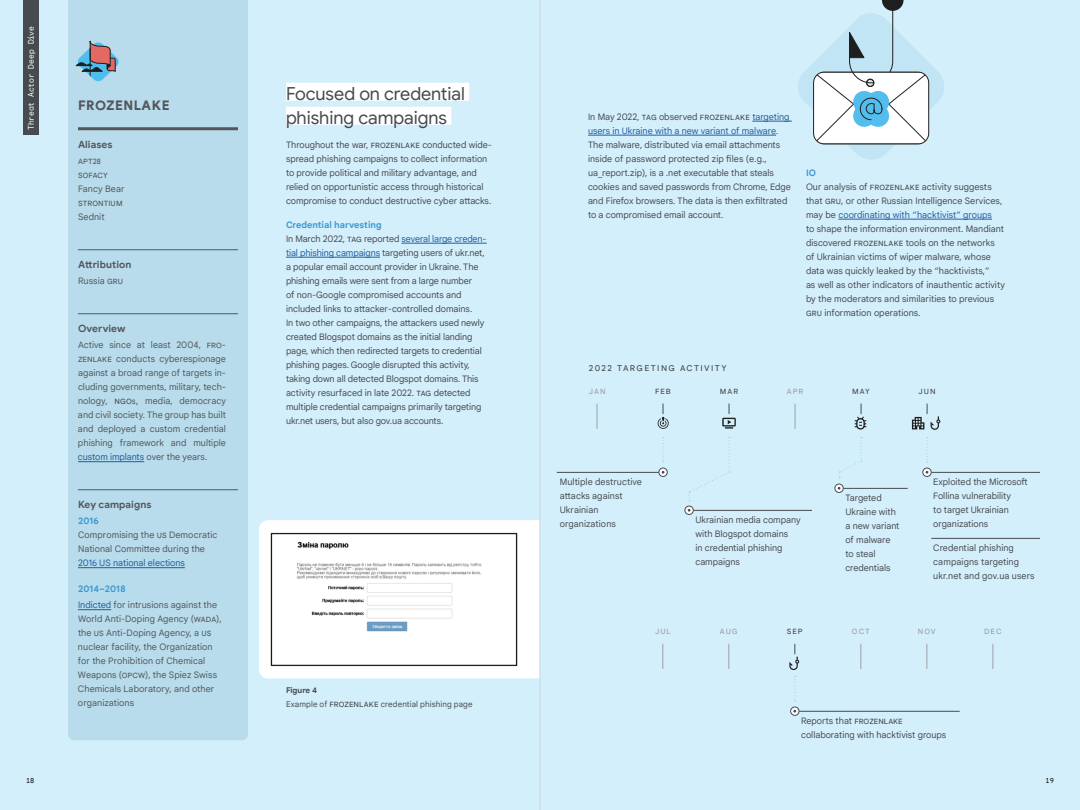
<style>
.page{position:relative;width:1080px;height:810px;background:#fff}
.page>*{position:absolute;margin:0;border:0;box-sizing:border-box;transform-origin:0 0}
.t1{font:700 21px "Google Sans";color:#53575c}
.t2{font:18px/24px "Google Sans";color:#474b4f}
.t3{font:700 10px "Google Sans";letter-spacing:.005em;color:#53575c}
.t4{font:10px "Google Sans Text";color:#474b4f}
.t5{font:9px/14px "Google Sans Text";letter-spacing:-.005em;color:#474b4f}
.t6{font:9px/14px "Google Sans Text";letter-spacing:.005em;color:#53575c}
.t7{font:9px "Google Sans Text";letter-spacing:-.005em;color:#215e9e}
.t8{font:9px "Google Sans Text";color:#9ba0a6}
.t9{font:700 9px "Google Sans Text";letter-spacing:.015em;color:#3897d3}
.t10{font:8px "Google Sans Text";letter-spacing:.015em;color:#474b4f}
.t11{font:8px "Google Sans Mono";letter-spacing:-.015em;color:#fff}
.t12{font:700 8px "Google Sans";letter-spacing:-.005em;color:#474b4f}
.t13{font:7px "Google Sans Mono";color:#000}
.s1{color:#474b4f}
.s2{font-size:7.5px;color:#474b4f}
.s3{color:#215e9e}
.s4{font-weight:700;color:#3897d3}
.s5{font-size:9px}
</style>
<div class="page">
<div style="left:540px;top:0;width:540px;height:810px;background:#d4effc"></div>
<div style="left:0;top:0;width:540px;height:810px;background:#d4effc"></div>
<div style="left:68px;top:668px;width:180px;height:72px;background:#b8dceb;border-radius:6px"></div>
<div style="left:259px;top:520px;width:281px;height:158px;background:#fff"></div>
<img style="left:269px;top:530px;width:251px;height:138px">
<div style="left:286px;top:83px;width:183px;height:18px;background:#fff"></div>
<div style="left:286px;top:107px;width:165px;height:18px;background:#fff"></div>
<hr style="left:402px;top:243px;width:85px;height:1px;background:#215e9e">
<hr style="left:286px;top:257px;width:94px;height:1px;background:#215e9e">
<div style="left:23px;top:0;width:16px;height:134px;background:#474b4f"></div>
<div style="left:68px;top:0;width:180px;height:730px;background:#b8dceb"></div>
<hr style="left:78px;top:127px;width:160px;height:3px;background:#53575c">
<hr style="left:78px;top:249px;width:160px;height:1px;background:#53575c">
<hr style="left:78px;top:313px;width:160px;height:1px;background:#53575c">
<hr style="left:78px;top:461px;width:66px;height:1px;background:#215e9e">
<hr style="left:78px;top:489px;width:160px;height:1px;background:#53575c">
<hr style="left:78px;top:567px;width:107px;height:1px;background:#215e9e">
<hr style="left:78px;top:609px;width:33px;height:1px;background:#215e9e">
<svg style="left:597px;top:404px;width:1px;height:25px"></svg>
<svg style="left:663px;top:644px;width:1px;height:25px"></svg>
<svg style="left:729px;top:644px;width:1px;height:25px"></svg>
<svg style="left:795px;top:404px;width:1px;height:25px"></svg>
<svg style="left:861px;top:644px;width:1px;height:25px"></svg>
<svg style="left:927px;top:644px;width:1px;height:25px"></svg>
<svg style="left:993px;top:644px;width:1px;height:25px"></svg>
<svg style="left:685px;top:506px;width:8px;height:8px"></svg>
<div style="left:685px;top:506px;width:8px;height:9px;border:1px solid #474b4f;border-radius:50%"></div>
<hr style="left:693px;top:510px;width:119px;height:1px;background:#474b4f">
<hr style="left:843px;top:488px;width:65px;height:1px;background:#474b4f">
<hr style="left:931px;top:472px;width:109px;height:1px;background:#474b4f">
<hr style="left:931px;top:538px;width:109px;height:1px;background:#474b4f">
<hr style="left:799px;top:711px;width:161px;height:1px;background:#474b4f">
<hr style="left:557px;top:472px;width:102px;height:1px;background:#474b4f">
<svg style="left:659px;top:468px;width:8px;height:8px"></svg>
<div style="left:659px;top:468px;width:8px;height:9px;border:1px solid #474b4f;border-radius:50%"></div>
<svg style="left:663px;top:437px;width:1px;height:25px"></svg>
<svg style="left:689px;top:437px;width:41px;height:64px"></svg>
<svg style="left:927px;top:437px;width:1px;height:26px"></svg>
<svg style="left:794px;top:676px;width:2px;height:26px"></svg>
<svg style="left:835px;top:484px;width:8px;height:8px"></svg>
<div style="left:835px;top:484px;width:8px;height:9px;border:1px solid #474b4f;border-radius:50%"></div>
<svg style="left:923px;top:468px;width:8px;height:8px"></svg>
<div style="left:923px;top:468px;width:8px;height:9px;border:1px solid #474b4f;border-radius:50%"></div>
<div style="left:791px;top:707px;width:8px;height:9px;border:1px solid #474b4f;border-radius:50%"></div>
<svg style="left:839px;top:437px;width:23px;height:41px"></svg>
<hr style="left:838px;top:219px;width:154px;height:1px;background:#215e9e">
<hr style="left:752px;top:121px;width:40px;height:1px;background:#215e9e">
<hr style="left:588px;top:135px;width:188px;height:1px;background:#215e9e">
<svg style="left:722px;top:404px;width:14px;height:25px"></svg>
<svg style="left:658px;top:404px;width:11px;height:25px"></svg>
<svg style="left:855px;top:404px;width:11px;height:26px"></svg>
<svg style="left:76px;top:41px;width:43px;height:41px"></svg>
<svg style="left:798px;top:0;width:146px;height:160px"></svg>
<svg style="left:912px;top:404px;width:28px;height:26px"></svg>
<svg style="left:789px;top:644px;width:10px;height:26px"></svg>
<hr style="left:540px;top:0;width:1px;height:810px;background:#d1d3d4">
<p class="t11" style="left:25px;top:130px;width:106px;rotate:-90deg">Threat Actor Deep Dive</p>
<h1 class="t1" style="left:78px;top:90px;width:10px">frozenlake</h1>
<p class="t3" style="left:78px;top:139px;width:36px">Aliases</p>
<p class="t6" style="left:78px;top:153px;width:48px">APT28<br>SOFACY<br>Fancy Bear<br>Strontium<br>Sednit</p>
<p class="t3" style="left:78px;top:259px;width:55px">Attribution</p>
<p class="t6" style="left:78px;top:273px;width:47px">Russia GRU</p>
<p class="t3" style="left:78px;top:323px;width:49px">Overview</p>
<p class="t6" style="left:78px;top:337px;width:149px">Active since at least 2004, fro&shy;zenlake</p>
<p class="t6" style="left:78px;top:351px;width:150px;text-align:justify;text-indent:38px">conducts cyberespionage against a broad range of targets in&shy;cluding governments, military, tech&shy;nology, <span class="s1">NGO</span><span class="s2">s</span>, media, democracy and civil society. The group has built and deployed a custom credential phishing framework and multiple <span class="s3">custom implants</span> over the years.</p>
<p class="t3" style="left:78px;top:499px;width:75px">Key campaigns</p>
<p class="t9" style="left:78px;top:514px;width:22px">2016</p>
<p class="t6" style="left:78px;top:527px;width:141px">Compromising the US Democratic<br>National Committee during the</p>
<p class="t7" style="left:78px;top:556px;width:108px">2016 US national elections</p>
<p class="t6" style="left:78px;top:581px;width:141px;line-height:16px"><span class="s4">2014–2018<br></span><span class="s3">Indicted</span> for intrusions against the</p>
<p class="t6" style="left:78px;top:612px;width:145px">World Anti-Doping Agency (WADA), the US Anti-Doping Agency, a US nuclear facility, the Organization for the Prohibition of Chemical<br>Weapons (OPCW), the Spiez Swiss<br>Chemicals Laboratory, and other organizations</p>
<h2 class="t2" style="left:286px;top:81px;width:180px">Focused on credential phishing campaigns</h2>
<p class="t5" style="left:286px;top:137px;width:207px">Throughout the war, FROZENLAKE conducted wide&shy;spread phishing campaigns to collect information to provide political and military advantage, and relied on opportunistic access through historical compromise to conduct destructive cyber attacks.</p>
<p class="t5" style="left:286px;top:217px;width:202px"><span class="s4">Credential harvesting<br></span>In March 2022, TAG reported <span class="s3">several large creden&shy;tial phishing campaigns</span> targeting users of ukr.net, a popular email account provider in Ukraine. The phishing emails were sent from a large number<br>of non-Google compromised accounts and included links to attacker-controlled domains.<br>In two other campaigns, the attackers used newly created Blogspot domains as the initial landing page, which then redirected targets to credential phishing pages. Google disrupted this activity, taking down all detected Blogspot domains. This activity resurfaced in late 2022. TAG detected multiple credential campaigns primarily targeting ukr.net users, but also gov.ua accounts.</p>
<p class="t12" style="left:286px;top:685px;width:33px">Figure 4</p>
<p class="t10" style="left:286px;top:699px;width:188px">Example of <span class="s5">FROZENLAKE</span> credential phishing page</p>
<p class="t5" style="left:588px;top:109px;width:204px">In May 2022, TAG observed FROZENLAKE <span class="s3">targeting users in Ukraine with a new variant of malware</span>.<br>The malware, distributed via email attachments inside of password protected zip files (e.g., ua_report.zip), is a .net executable that steals cookies and saved passwords from Chrome, Edge and Firefox browsers. The data is then exfiltrated to a compromised email account.</p>
<p class="t9" style="left:806px;top:166px;width:11px">IO</p>
<p class="t5" style="left:806px;top:179px;width:200px">Our analysis of FROZENLAKE activity suggests that GRU, or other Russian Intelligence Services, may be <span class="s3">coordinating with “hacktivist” groups<br></span>to shape the information environment. Mandiant discovered FROZENLAKE tools on the networks of Ukrainian victims of wiper malware, whose data was quickly leaked by the “hacktivists,”<br>as well as other indicators of inauthentic activity by the moderators and similarities to previous GRU information operations.</p>
<p class="t4" style="left:589px;top:360px;width:36px">2022 targeting</p>
<p class="t4" style="left:680px;top:360px;width:7px">activity</p>
<p class="t8" style="left:589px;top:384px;width:12px">jan</p>
<p class="t5" style="left:655px;top:383px;width:6px">feb</p>
<p class="t5" style="left:720px;top:383px;width:7px">mar</p>
<p class="t8" style="left:787px;top:384px;width:7px">apr</p>
<p class="t5" style="left:852px;top:383px;width:7px">may</p>
<p class="t5" style="left:919px;top:383px;width:12px">jun</p>
<p class="t5" style="left:560px;top:474px;width:84px">Multiple destructive attacks against<br>Ukrainian organizations</p>
<p class="t8" style="left:655px;top:624px;width:12px">jul</p>
<p class="t5" style="left:695px;top:512px;width:107px">Ukrainian media company with Blogspot domains<br>in credential phishing campaigns</p>
<p class="t8" style="left:720px;top:624px;width:7px">aug</p>
<p class="t5" style="left:787px;top:624px;width:12px">sep</p>
<p class="t5" style="left:845px;top:490px;width:56px">Targeted<br>Ukraine with a new variant of malware to steal credentials</p>
<p class="t8" style="left:852px;top:624px;width:7px">oct</p>
<p class="t5" style="left:933px;top:474px;width:96px">Exploited the Microsoft<br>Follina vulnerability<br>to target Ukrainian organizations</p>
<p class="t5" style="left:933px;top:540px;width:103px">Credential phishing campaigns targeting ukr.net and gov.ua users</p>
<p class="t8" style="left:918px;top:624px;width:7px">nov</p>
<p class="t8" style="left:984px;top:624px;width:7px">dec</p>
<p class="t5" style="left:801px;top:713px;width:147px">Reports that frozenlake<br>collaborating with hacktivist groups</p>
<p class="t13" style="left:26px;top:776px;width:10px">18</p>
<p class="t13" style="left:1046px;top:776px;width:10px">19</p>
</div>
